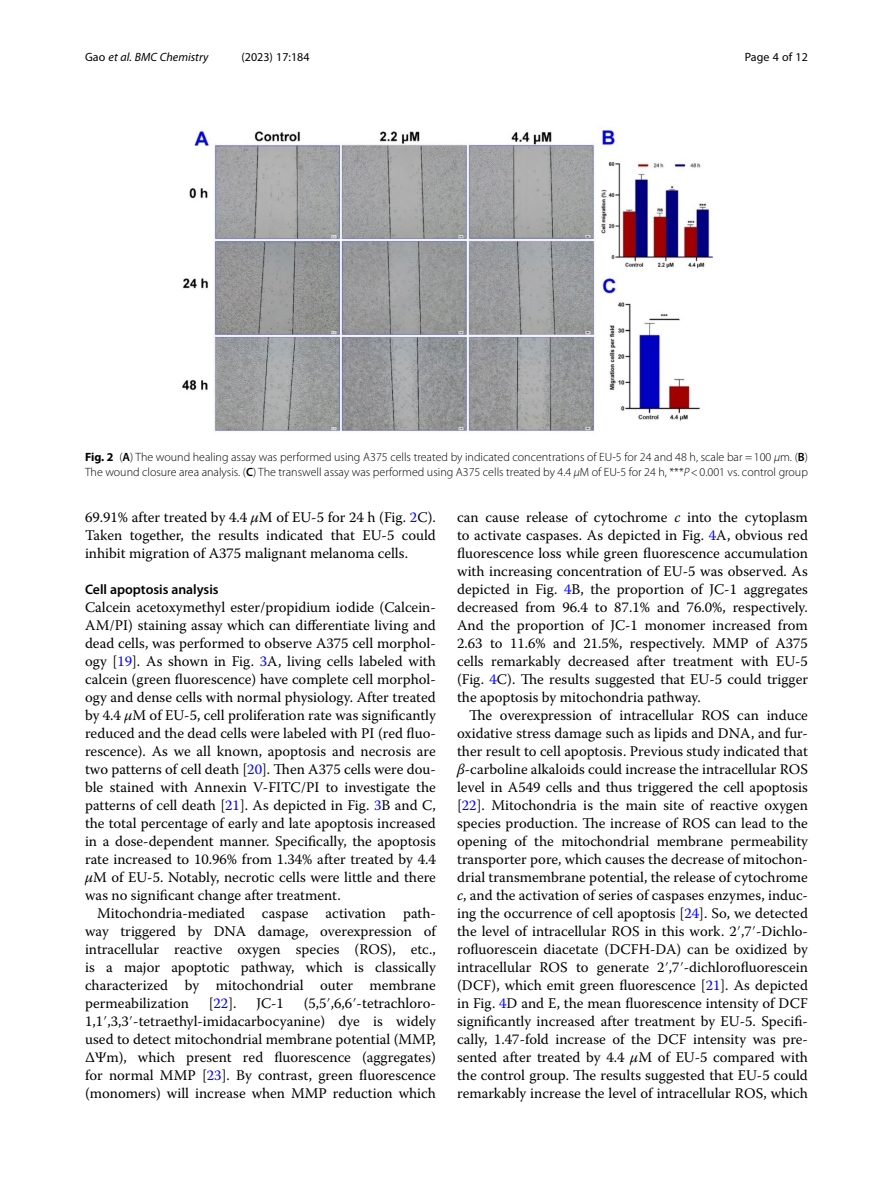
<style>
.page{position:relative;width:893px;height:1191px;background:#fff}
.page>*{position:absolute;margin:0;border:0;box-sizing:border-box;transform-origin:0 0}
.Body_Text_Indent{font:14.7px/18px "Warnock Pro";color:#000;text-align:justify}
.Body_Text{font:14.7px/18px "Warnock Pro";color:#000;text-align:justify}
.Head_2{font:600 13.8px "Myriad Pro";color:#000}
.Figure_Caption{font:300 12px/15px "Myriad Pro";color:#000}
.t1{font:12px "Myriad Pro";color:#000}
.t2{font:italic 12px "Myriad Pro";color:#000}
.s1{font-style:normal}
.s2{font-weight:700}
.s3{font-weight:600}
.s4{font-style:italic}
.s5{color:#00f}
.s6{font-family:"STIX"}
</style>
<div class="page">
<img style="left:182px;top:128px;width:532px;height:304px">
<p class="t2" style="left:85px;top:50px;width:125px"><span class="s1">Gao</span> et al. BMC Chemistry</p>
<p class="t1" style="left:241px;top:50px;width:70px">(2023) 17:184</p>
<p class="t1" style="left:745px;top:50px;width:65px">Page 4 of 12</p>
<p class="Figure_Caption" style="left:85px;top:450px;width:724px"><span class="s2">Fig. 2</span> (<span class="s3">A</span>) The wound healing assay was performed using A375 cells treated by indicated concentrations of EU-5 for 24 and 48 h, scale bar =100 <span class="s4">µ</span>m. (<span class="s3">B</span>)<br>The wound closure area analysis. (<span class="s3">C</span>) The transwell assay was performed using A375 cells treated by 4.4 <span class="s4">µ</span>M of EU-5 for 24 h, ***<span class="s4">P</span>&lt;0.001 vs. control group</p>
<p class="Body_Text" style="left:85px;top:508px;width:352px">69.91% after treated by 4.4 <span class="s4">µ</span>M of EU-5 for 24 h (Fig. <span class="s5">2</span>C).<br>Taken together, the results indicated that EU-5 could inhibit migration of A375 malignant melanoma cells.</p>
<p class="Head_2" style="left:85px;top:581px;width:135px">Cell apoptosis analysis</p>
<p class="Body_Text" style="left:85px;top:598px;width:352px">Calcein acetoxymethyl ester/propidium iodide (Calcein-AM/PI) staining assay which can differentiate living and dead cells, was performed to observe A375 cell morphol&shy;ogy [<span class="s5">19</span>]. As shown in Fig. <span class="s5">3</span>A, living cells labeled with calcein (green fluorescence) have complete cell morphol&shy;ogy and dense cells with normal physiology. After treated by 4.4 <span class="s4">µ</span>M of EU-5, cell proliferation rate was significantly reduced and the dead cells were labeled with PI (red fluo&shy;rescence). As we all known, apoptosis and necrosis are two patterns of cell death [<span class="s5">20</span>]. Then A375 cells were dou&shy;ble stained with Annexin V-FITC/PI to investigate the patterns of cell death [<span class="s5">21</span>]. As depicted in Fig. <span class="s5">3</span>B and C, the total percentage of early and late apoptosis increased in a dose-dependent manner. Specifically, the apoptosis rate increased to 10.96% from 1.34% after treated by 4.4 <span class="s4">µ</span>M of EU-5. Notably, necrotic cells were little and there was no significant change after treatment.</p>
<p class="Body_Text_Indent" style="left:85px;top:904px;width:352px;text-indent:12px">Mitochondria-mediated caspase activation path&shy;way triggered by DNA damage, overexpression of intracellular reactive oxygen species (ROS), etc., is a major apoptotic pathway, which is classically characterized by mitochondrial outer membrane permeabilization</p>
<p class="Body_Text_Indent" style="left:85px;top:994px;width:352px;text-indent:219px">(5,5<span class="s6">′</span>,6,6<span class="s6">′</span>-tetrachloro-1,1<span class="s6">′</span>,3,3<span class="s6">′</span>-tetraethyl-imidacarbocyanine) dye is widely used to detect mitochondrial membrane potential (MMP, ΔΨm), which present red fluorescence (aggregates) for normal MMP [<span class="s5">23</span>]. By contrast, green fluorescence (monomers) will increase when MMP reduction which</p>
<p class="Body_Text_Indent" style="left:209px;top:994px;width:29px">[<span class="s5">22</span>].</p>
<p class="Body_Text_Indent" style="left:256px;top:994px;width:29px">JC-1</p>
<p class="Body_Text_Indent" style="left:457px;top:508px;width:352px">can cause release of cytochrome <span class="s4">c</span> into the cytoplasm to activate caspases. As depicted in Fig. <span class="s5">4</span>A, obvious red fluorescence loss while green fluorescence accumulation with increasing concentration of EU-5 was observed. As depicted in Fig. <span class="s5">4</span>B, the proportion of JC-1 aggregates decreased from 96.4 to 87.1% and 76.0%, respectively.<br>And the proportion of JC-1 monomer increased from 2.63 to 11.6% and 21.5%, respectively. MMP of A375 cells remarkably decreased after treatment with EU-5 (Fig. <span class="s5">4</span>C). The results suggested that EU-5 could trigger the apoptosis by mitochondria pathway.</p>
<p class="Body_Text_Indent" style="left:457px;top:706px;width:352px;text-indent:12px">The overexpression of intracellular ROS can induce oxidative stress damage such as lipids and DNA, and fur&shy;ther result to cell apoptosis. Previous study indicated that <span class="s4">β</span>-carboline alkaloids could increase the intracellular ROS level in A549 cells and thus triggered the cell apoptosis [<span class="s5">22</span>]. Mitochondria is the main site of reactive oxygen species production. The increase of ROS can lead to the opening of the mitochondrial membrane permeability transporter pore, which causes the decrease of mitochon&shy;drial transmembrane potential, the release of cytochrome <span class="s4">c</span>, and the activation of series of caspases enzymes, induc&shy;ing the occurrence of cell apoptosis [<span class="s5">24</span>]. So, we detected the level of intracellular ROS in this work. 2<span class="s6">′</span>,7<span class="s6">′</span>-Dichlo&shy;rofluorescein diacetate (DCFH-DA) can be oxidized by intracellular ROS to generate 2<span class="s6">′</span>,7<span class="s6">′</span>-dichlorofluorescein (DCF), which emit green fluorescence [<span class="s5">21</span>]. As depicted in Fig. <span class="s5">4</span>D and E, the mean fluorescence intensity of DCF significantly increased after treatment by EU-5. Specifi&shy;cally, 1.47-fold increase of the DCF intensity was pre&shy;sented after treated by 4.4 <span class="s4">µ</span>M of EU-5 compared with the control group. The results suggested that EU-5 could remarkably increase the level of intracellular ROS, which</p>
</div>
